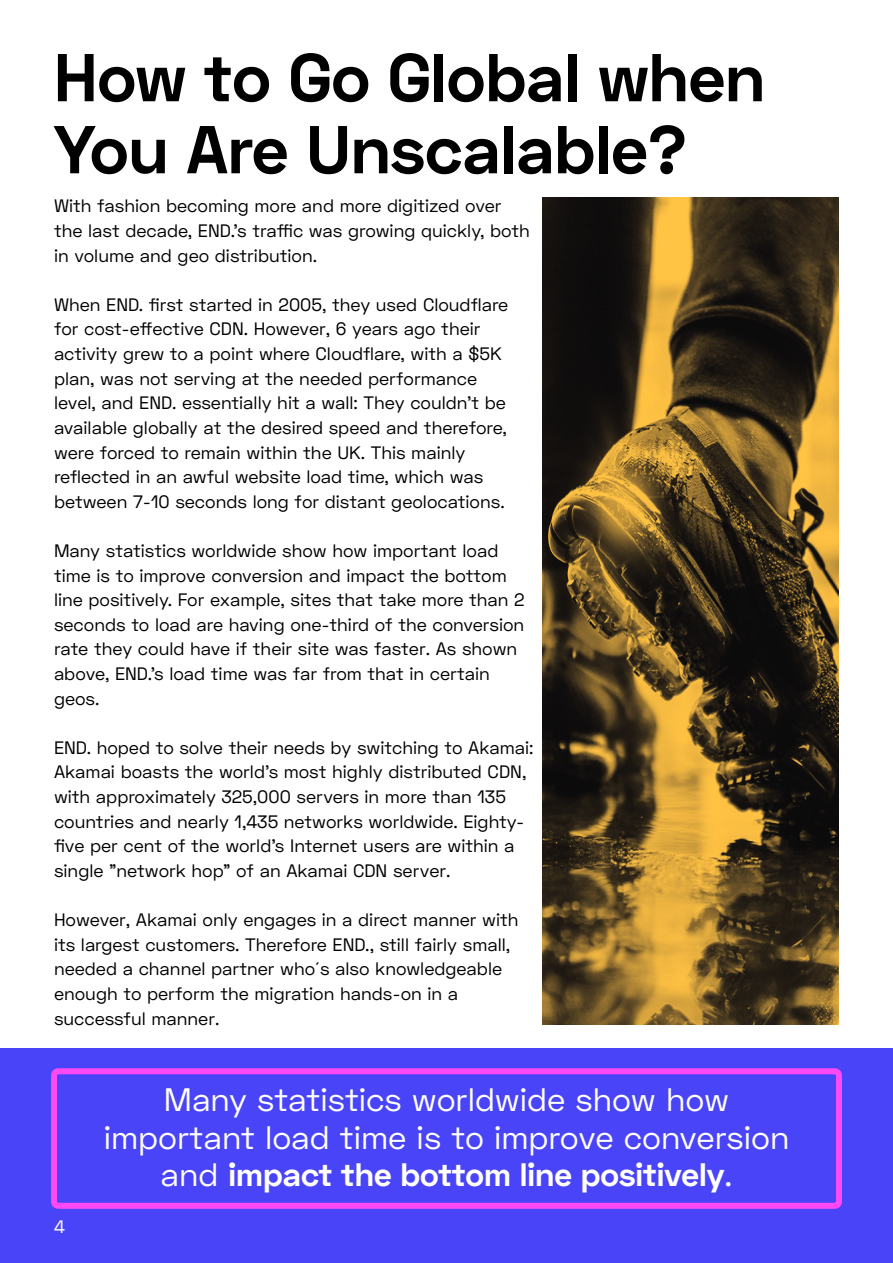
<style>
.page{position:relative;width:893px;height:1263px;background:#fff}
.page>*{position:absolute;margin:0;border:0;box-sizing:border-box;transform-origin:0 0}
.t1{font:700 67.5px/72px "Space Grotesk";color:#000}
.t2{font:32.4px/37.5px "Space Grotesk";color:#fff;text-align:center}
.t3{font:18px/24.6px "Space Grotesk";color:#000}
.t4{font:18px "Space Grotesk";color:#fff}
.s1{font-weight:700}
</style>
<div class="page">
<div style="left:0;top:1048px;width:893px;height:215px;background:#4a44f9"></div>
<div style="left:51px;top:1068px;width:791px;height:141px;border:6px solid #ff49f5;border-radius:4px"></div>
<img style="left:542px;top:198px;width:297px;height:827px">
<h1 class="t1" style="left:54px;top:43px;width:713px">How to Go Global when<br>You Are Unscalable?</h1>
<p class="t3" style="left:54px;top:194px;width:477px">With fashion becoming more and more digitized over the last decade, END s’ . traffic was growing quickly, both in volume and geo distribution.</p>
<p class="t3" style="left:54px;top:292px;width:456px">When END. first started in 2005, they used Cloudflare for cost-effective CDN. However 6, years ago their activity grew to a point where Cloudflare, with a $5K plan, was not serving at the needed performance level, and END. essentially hit a wall: They couldn t’ be available globally at the desired speed and therefore, were forced to remain within the UK. This mainly reflected in an awful website load time, which was between 7-10 seconds long for distant geolocations.</p>
<p class="t3" style="left:54px;top:538px;width:472px">Many statistics worldwide show how important load time is to improve conversion and impact the bottom line positively. For example, sites that take more than 2 seconds to load are having one-third of the conversion rate they could have if their site was faster. As shown above, END s’ . load time was far from that in certain geos.</p>
<p class="t3" style="left:54px;top:735px;width:481px">END. hoped to solve their needs by switching to Akamai:<br>Akamai boasts the world s’ most highly distributed CDN, with approximately 325,000 servers in more than 135</p>
<p class="t3" style="left:54px;top:833px;width:462px">five per cent of the world s' Internet users are within a</p>
<p class="t3" style="left:54px;top:809px;width:472px">countries and nearly 1,435 networks worldwide. Eighty-</p>
<p class="t3" style="left:54px;top:858px;width:398px">single "network hop" of an Akamai CDN server.</p>
<p class="t3" style="left:54px;top:907px;width:466px">However, Akamai only engages in a direct manner with its largest customers. Therefore END., still fairly small, needed a channel partner who s´ also knowledgeable enough to perform the migration hands-on in a successful manner.</p>
<p class="t4" style="left:54px;top:1214px;width:12px">4</p>
<h2 class="t2" style="left:104px;top:1081px;width:687px">Many statistics worldwide show how important load time is to improve conversion and <span class="s1">impact the bottom line positively</span>.</h2>
</div>
